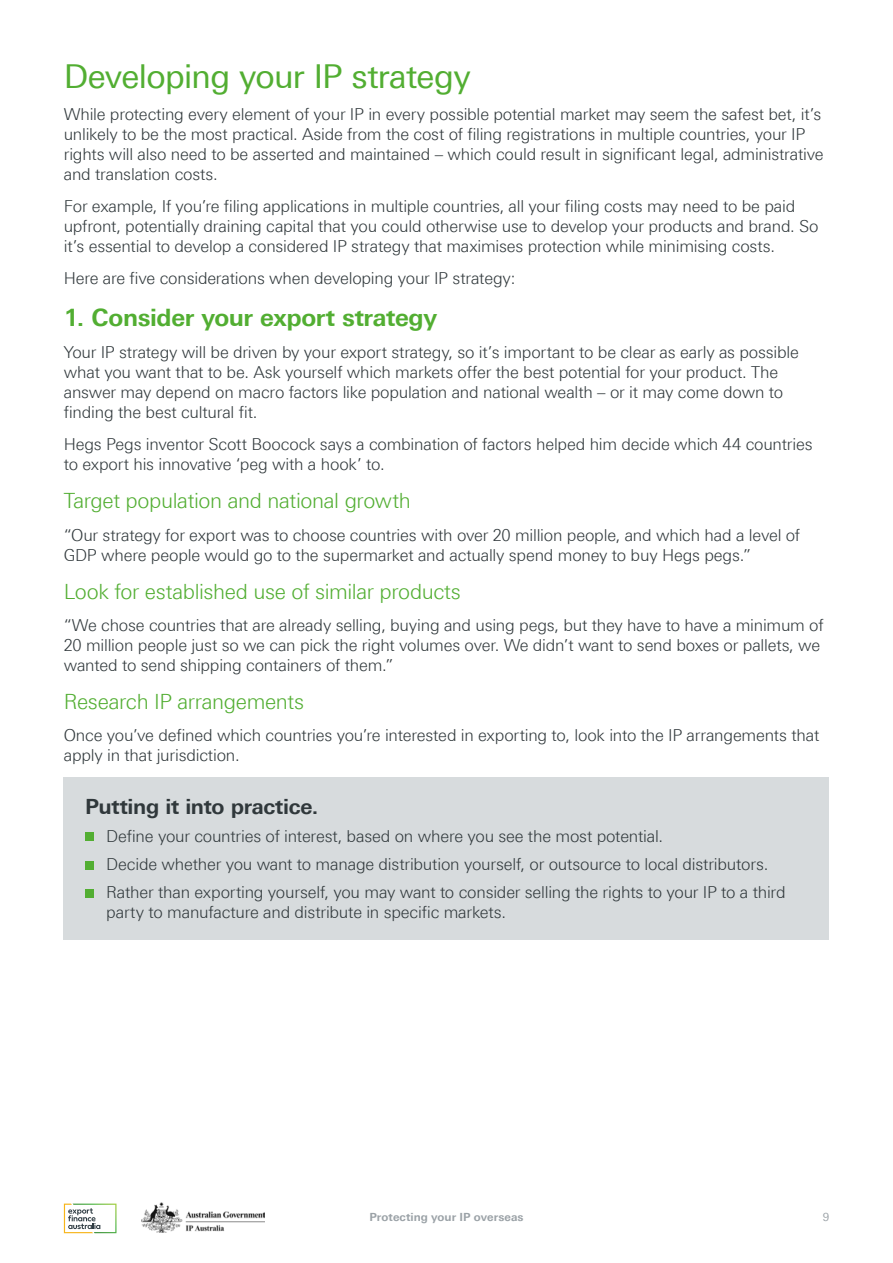
<style>
.page{position:relative;width:893px;height:1263px;background:#fff}
.page>*{position:absolute;margin:0;border:0;box-sizing:border-box;transform-origin:0 0}
.t1{font:33px "Linotype Univers 430";letter-spacing:-.02em;color:#52ae32}
.t2{font:700 24px "Linotype Univers 630";letter-spacing:-.015em;color:#52ae32}
.t3{font:300 21px "Linotype Univers 330";letter-spacing:-.02em;color:#52ae32}
.t4{font:700 21px "Linotype Univers 630";letter-spacing:-.015em;color:#30383b}
.t5{font:300 16.5px/19.8px "Linotype Univers 330";letter-spacing:-.015em;color:#30383b}
.t6{font:700 11.25px "Linotype Univers 630";letter-spacing:.005em;color:#9ba2a7}
.t7{font:11.25px "Linotype Univers 430";color:#9ba2a7}
</style>
<div class="page">
<img style="left:141px;top:1202px;width:123px;height:30px">
<svg style="left:64px;top:1203px;width:52px;height:30px"></svg>
<div style="left:64px;top:777px;width:765px;height:162px;background:#d7dbdd"></div>
<div style="left:85px;top:832px;width:9px;height:9px;background:#52ae32"></div>
<div style="left:85px;top:861px;width:9px;height:8px;background:#52ae32"></div>
<div style="left:85px;top:889px;width:9px;height:9px;background:#52ae32"></div>
<h1 class="t1" style="left:64px;top:57px;width:409px">Developing your IP strategy</h1>
<p class="t5" style="left:64px;top:104px;width:761px">While protecting every element of your IP in every possible potential market may seem the safest bet, it’s unlikely to be the most practical. Aside from the cost of filing registrations in multiple countries, your IP rights will also need to be asserted and maintained – which could result in significant legal, administrative and translation costs.</p>
<p class="t5" style="left:64px;top:196px;width:756px">For example, If you’re filing applications in multiple countries, all your filing costs may need to be paid upfront, potentially draining capital that you could otherwise use to develop your products and brand. So it’s essential to develop a considered IP strategy that maximises protection while minimising costs.</p>
<p class="t5" style="left:64px;top:268px;width:453px">Here are five considerations when developing your IP strategy:</p>
<h2 class="t2" style="left:64px;top:303px;width:375px">1. Consider your export strategy</h2>
<p class="t5" style="left:64px;top:343px;width:737px">Your IP strategy will be driven by your export strategy, so it’s important to be clear as early as possible what you want that to be. Ask yourself which markets offer the best potential for your product. The answer may depend on macro factors like population and national wealth – or it may come down to finding the best cultural fit.</p>
<p class="t5" style="left:64px;top:434px;width:750px">Hegs Pegs inventor Scott Boocock says a combination of factors helped him decide which 44 countries to export his innovative ‘peg with a hook’ to.</p>
<p class="t3" style="left:64px;top:488px;width:349px">Target population and national growth</p>
<p class="t5" style="left:64px;top:525px;width:738px">“Our strategy for export was to choose countries with over 20 million people, and which had a level of<br>GDP where people would go to the supermarket and actually spend money to buy Hegs pegs.”</p>
<p class="t3" style="left:64px;top:579px;width:399px">Look for established use of similar products</p>
<p class="t5" style="left:64px;top:615px;width:761px">“We chose countries that are already selling, buying and using pegs, but they have to have a minimum of<br>20 million people just so we can pick the right volumes over. We didn’t want to send boxes or pallets, we wanted to send shipping containers of them.”</p>
<p class="t3" style="left:64px;top:689px;width:242px">Research IP arrangements</p>
<p class="t5" style="left:64px;top:725px;width:757px">Once you’ve defined which countries you’re interested in exporting to, look into the IP arrangements that apply in that jurisdiction.</p>
<p class="t4" style="left:85px;top:793px;width:235px">Putting it into practice.</p>
<p class="t5" style="left:106px;top:822px;width:681px;line-height:28.3px">Define your countries of interest, based on where you see the most potential.<br>Decide whether you want to manage distribution yourself, or outsource to local distributors.<br>Rather than exporting yourself, you may want to consider selling the rights to your IP to a third</p>
<p class="t5" style="left:106px;top:902px;width:401px">party to manufacture and distribute in specific markets.</p>
<p class="t6" style="left:369px;top:1210px;width:156px">Protecting your IP overseas</p>
<p class="t7" style="left:823px;top:1211px;width:8px">9</p>
</div>
